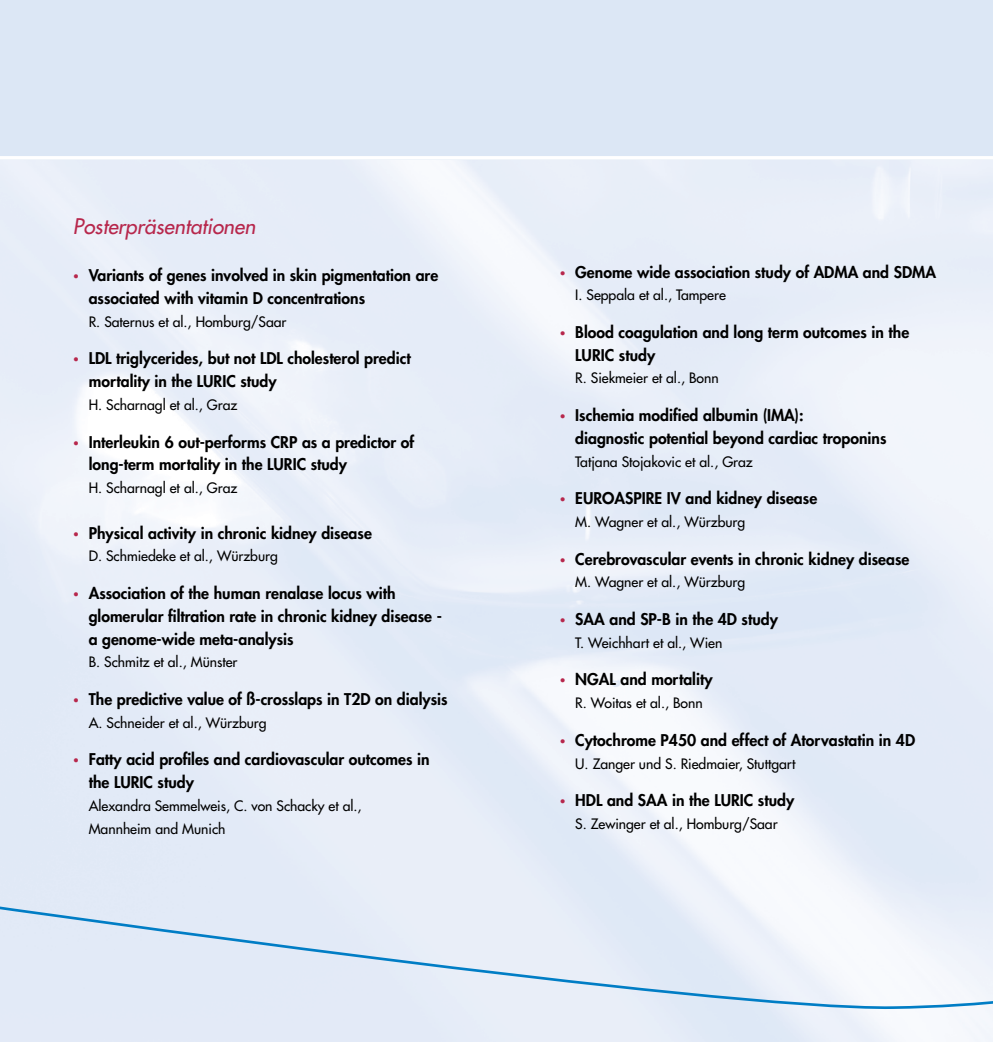
<style>
.page{position:relative;width:993px;height:1042px;background:#fff}
.page>*{position:absolute;margin:0;border:0;box-sizing:border-box;transform-origin:0 0}
.t1{font:italic 21px "Futura";color:#b7274c}
.t2{font:800 15.75px/22.8px "Futura";color:#000}
.t3{font:14px/22.8px "Futura";color:#000}
.s1{color:#b7274c}
</style>
<div class="page">
<svg style="left:0;top:858px;width:992px;height:151px;fill:#e4ebf7"></svg>
<div style="left:0;top:0;width:992px;height:159px;background:#dce7f5"></div>
<svg style="left:0;top:156px;width:992px;height:4px;fill:#fdfefe"></svg>
<h1 class="t1" style="left:73px;top:212px;width:184px">Posterpräsentationen</h1>
<p class="t2" style="left:89px;top:264px;width:351px;text-indent:-16px"><span class="s1">·</span> Variants of genes involved in skin pigmentation are associated with vitamin D concentrations</p>
<p class="t3" style="left:89px;top:310px;width:199px">R. Saternus et al., Homburg/Saar</p>
<p class="t2" style="left:89px;top:347px;width:323px;text-indent:-16px"><span class="s1">·</span> LDL triglycerides, but not LDL cholesterol predict mortality in the LURIC study</p>
<p class="t3" style="left:89px;top:393px;width:150px">H. Scharnagl et al., Graz</p>
<p class="t2" style="left:89px;top:430px;width:327px;text-indent:-16px"><span class="s1">·</span> Interleukin 6 out-performs CRP as a predictor of long-term mortality in the LURIC study</p>
<p class="t3" style="left:89px;top:476px;width:150px">H. Scharnagl et al., Graz</p>
<p class="t2" style="left:73px;top:521px;width:300px"><span class="s1">·</span> Physical activity in chronic kidney disease</p>
<p class="t3" style="left:89px;top:545px;width:190px">D. Schmiedeke et al., Würzburg</p>
<p class="t2" style="left:89px;top:581px;width:354px;text-indent:-16px"><span class="s1">·</span> Association of the human renalase locus with glomerular filtration rate in chronic kidney disease - a genome-wide meta-analysis</p>
<p class="t3" style="left:89px;top:650px;width:150px">B. Schmitz et al., Münster</p>
<p class="t2" style="left:73px;top:687px;width:376px"><span class="s1">·</span> The predictive value of ß-crosslaps in T2D on dialysis</p>
<p class="t3" style="left:89px;top:711px;width:179px">A. Schneider et al., Würzburg</p>
<p class="t2" style="left:89px;top:748px;width:342px;text-indent:-16px"><span class="s1">·</span> Fatty acid profiles and cardiovascular outcomes in the LURIC study</p>
<p class="t3" style="left:89px;top:794px;width:274px">Alexandra Semmelweis, C. von Schacky et al.,<br>Mannheim and Munich</p>
<p class="t2" style="left:559px;top:260px;width:378px"><span class="s1">·</span> Genome wide association study of ADMA and SDMA</p>
<p class="t3" style="left:575px;top:284px;width:152px">I. Seppala et al., Tampere</p>
<p class="t2" style="left:575px;top:320px;width:335px;text-indent:-16px"><span class="s1">·</span> Blood coagulation and long term outcomes in the<br>LURIC study</p>
<p class="t3" style="left:575px;top:367px;width:145px">R. Siekmeier et al., Bonn</p>
<p class="t2" style="left:575px;top:404px;width:313px;text-indent:-16px"><span class="s1">·</span> Ischemia modified albumin (IMA):<br>diagnostic potential beyond cardiac troponins</p>
<p class="t3" style="left:575px;top:450px;width:179px">Tatjana Stojakovic et al., Graz</p>
<p class="t2" style="left:559px;top:487px;width:259px"><span class="s1">·</span> EUROASPIRE IV and kidney disease</p>
<p class="t3" style="left:575px;top:510px;width:171px">M. Wagner et al., Würzburg</p>
<p class="t2" style="left:559px;top:547px;width:351px"><span class="s1">·</span> Cerebrovascular events in chronic kidney disease</p>
<p class="t3" style="left:575px;top:571px;width:171px">M. Wagner et al., Würzburg</p>
<p class="t2" style="left:559px;top:607px;width:220px"><span class="s1">·</span> SAA and SP-B in the 4D study</p>
<p class="t3" style="left:575px;top:631px;width:148px">T. Weichhart et al., Wien</p>
<p class="t2" style="left:559px;top:668px;width:154px"><span class="s1">·</span> NGAL and mortality</p>
<p class="t3" style="left:575px;top:691px;width:129px">R. Woitas et al., Bonn</p>
<p class="t2" style="left:559px;top:728px;width:357px"><span class="s1">·</span> Cytochrome P450 and effect of Atorvastatin in 4D</p>
<p class="t3" style="left:575px;top:752px;width:221px">U. Zanger und S. Riedmaier, Stuttgart</p>
<p class="t2" style="left:559px;top:789px;width:236px"><span class="s1">·</span> HDL and SAA in the LURIC study</p>
<p class="t3" style="left:575px;top:812px;width:204px">S. Zewinger et al., Homburg/Saar</p>
</div>
